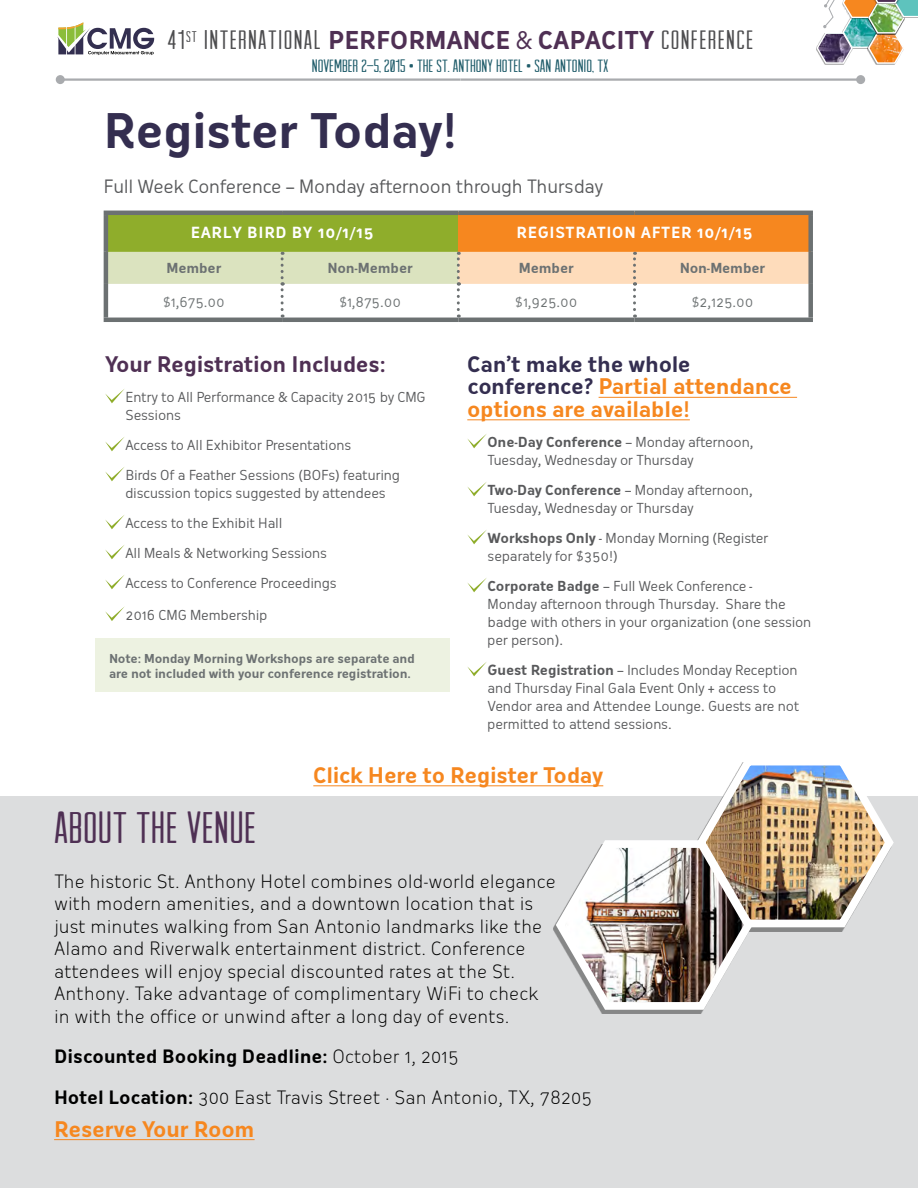
<style>
.page{position:relative;width:918px;height:1188px;background:#fff}
.page>*{position:absolute;margin:0;border:0;box-sizing:border-box;transform-origin:0 0}
.t1{font:700 46.5px "Oceania";letter-spacing:-.01em;color:#342e50}
.t2{font:45px "Arvil Sans";letter-spacing:.01em;color:#4f3054}
.t3{font:27px "Arvil Sans";letter-spacing:.05em;color:#4d4d4f}
.t4{font:700 21px/22.5px "Oceania";letter-spacing:-.015em;color:#f6871f}
.t5{font:700 21px "Oceania";letter-spacing:-.015em;color:#4f3054}
.t6{font:300 18px/22.5px "Oceania";color:#000}
.t7{font:18px "Oceania";letter-spacing:-.02em;color:#58595b}
.t8{font:18px "Arvil Sans";color:#1f5c6a}
.t9{font:700 18px "Oceania";color:#000}
.t10{font:700 15px "Oceania";letter-spacing:.05em;color:#fff}
.t11{font:13.5px/18px "Oceania";letter-spacing:-.02em;color:#58595b}
.t12{font:13.5px "Oceania";color:#6c7172}
.t13{font:700 13.5px "Oceania";letter-spacing:-.01em;color:#6c7172}
.t14{font:700 12px/15px "Oceania";letter-spacing:-.015em;color:#6c7172}
.s1{font-family:"Oceania";font-weight:700;font-size:24px;color:#4f3054}
.s2{font-family:"Oceania";font-size:24px;color:#4f3054}
.s3{color:#342e50}
.s4{font-weight:700}
.s5{font-weight:300}
</style>
<div class="page">
<div style="left:106px;top:213px;width:352px;height:39px;background:#8fad2b"></div>
<div style="left:458px;top:213px;width:353px;height:39px;background:#f6871f"></div>
<hr style="left:104px;top:211px;width:178px;height:4px;background:#6c7172">
<hr style="left:104px;top:215px;width:4px;height:37px;background:#6c7172">
<hr style="left:282px;top:211px;width:176px;height:4px;background:#6c7172">
<hr style="left:458px;top:211px;width:177px;height:4px;background:#6c7172">
<hr style="left:635px;top:211px;width:178px;height:4px;background:#6c7172">
<div style="left:808px;top:215px;width:5px;height:37px;background:#6c7172"></div>
<hr style="left:104px;top:252px;width:4px;height:32px;background:#6c7172">
<div style="left:808px;top:252px;width:5px;height:32px;background:#6c7172"></div>
<hr style="left:104px;top:284px;width:4px;height:34px;background:#6c7172">
<div style="left:808px;top:284px;width:5px;height:34px;background:#6c7172"></div>
<hr style="left:104px;top:318px;width:178px;height:4px;background:#6c7172">
<hr style="left:282px;top:318px;width:176px;height:4px;background:#6c7172">
<hr style="left:458px;top:318px;width:177px;height:4px;background:#6c7172">
<hr style="left:635px;top:318px;width:178px;height:4px;background:#6c7172">
<svg style="left:106px;top:252px;width:705px;height:68px"></svg>
<svg style="left:105px;top:389px;width:19px;height:14px"></svg>
<svg style="left:105px;top:437px;width:19px;height:14px"></svg>
<svg style="left:105px;top:467px;width:19px;height:14px"></svg>
<svg style="left:105px;top:515px;width:19px;height:14px"></svg>
<svg style="left:105px;top:545px;width:19px;height:14px"></svg>
<svg style="left:105px;top:575px;width:19px;height:14px"></svg>
<svg style="left:105px;top:606px;width:20px;height:15px"></svg>
<hr style="left:599px;top:397px;width:198px;height:1px;background:#f6871f">
<hr style="left:467px;top:420px;width:223px;height:1px;background:#f6871f">
<svg style="left:467px;top:434px;width:20px;height:14px"></svg>
<svg style="left:467px;top:482px;width:20px;height:14px"></svg>
<svg style="left:467px;top:530px;width:20px;height:14px"></svg>
<svg style="left:467px;top:578px;width:20px;height:14px"></svg>
<svg style="left:467px;top:662px;width:20px;height:14px"></svg>
<div style="left:95px;top:639px;width:354px;height:53px;background:#edf2e1"></div>
<hr style="left:313px;top:786px;width:290px;height:1px;background:#f6871f">
<div style="left:0;top:796px;width:918px;height:392px;background:#dcddde"></div>
<img style="left:551px;top:762px;width:343px;height:252px">
<div style="left:867px;top:33px;width:37px;height:32px;background:#000;opacity:.39"></div>
<svg style="left:57px;top:22px;width:97px;height:33px"></svg>
<div style="left:816px;top:33px;width:37px;height:32px;background:#000;opacity:.39"></div>
<img style="left:816px;top:0;width:102px;height:64px">
<hr style="left:461px;top:78px;width:400px;height:3px;background:#a9abae">
<div style="left:856px;top:75px;width:9px;height:9px;background:#a9abae;border-radius:50%"></div>
<hr style="left:60px;top:78px;width:400px;height:3px;background:#a9abae">
<div style="left:56px;top:75px;width:9px;height:9px;background:#a9abae;border-radius:50%"></div>
<hr style="left:54px;top:1139px;width:201px;height:1px;background:#f6871f">
<h3 class="t3" style="left:168px;top:25px;width:587px">41<sup>ST</sup> INTERNATIONAL <span class="s1">PERFORMANCE</span> <span class="s2">&amp;</span> <span class="s1">CAPACITY</span> CONFERENCE</h3>
<h3 class="t8" style="left:312px;top:56px;width:298px">NOVEMBER 2–5, 2015 • THE ST. ANTHONY HOTEL • SAN ANTONIO, TX</h3>
<h1 class="t1" style="left:104px;top:104px;width:355px">Register Today!</h1>
<h3 class="t7" style="left:104px;top:175px;width:501px">Full Week Conference – Monday afternoon through Thursday</h3>
<p class="t10" style="left:191px;top:224px;width:184px">EARLY BIRD BY 10/1/15</p>
<p class="t10" style="left:517px;top:224px;width:237px">REGISTRATION AFTER 10/1/15</p>
<p class="t13" style="left:166px;top:260px;width:57px">Member</p>
<p class="t13" style="left:327px;top:260px;width:87px">Non-Member</p>
<p class="t13" style="left:519px;top:260px;width:57px">Member</p>
<p class="t13" style="left:680px;top:260px;width:87px">Non-Member</p>
<p class="t12" style="left:163px;top:294px;width:63px">$1,675.00</p>
<p class="t12" style="left:339px;top:294px;width:63px">$1,875.00</p>
<p class="t12" style="left:515px;top:294px;width:64px">$1,925.00</p>
<p class="t12" style="left:692px;top:294px;width:63px">$2,125.00</p>
<h3 class="t5" style="left:105px;top:352px;width:282px">Your Registration Includes:</h3>
<p class="t11" style="left:125px;top:388px;width:302px">Entry to All Performance &amp; Capacity 2015 by CMG<br>Sessions</p>
<p class="t11" style="left:125px;top:436px;width:227px">Access to All Exhibitor Presentations</p>
<p class="t11" style="left:125px;top:466px;width:276px">Birds Of a Feather Sessions (BOFs) featuring discussion topics suggested by attendees</p>
<p class="t11" style="left:125px;top:514px;width:159px">Access to the Exhibit Hall</p>
<p class="t11" style="left:125px;top:544px;width:203px">All Meals &amp; Networking Sessions</p>
<p class="t11" style="left:125px;top:574px;width:213px">Access to Conference Proceedings</p>
<p class="t11" style="left:125px;top:606px;width:143px">2016 CMG Membership</p>
<p class="t14" style="left:109px;top:651px;width:307px">Note: Monday Morning Workshops are separate and are not included with your conference registration.</p>
<h3 class="t4" style="left:467px;top:353px;width:326px"><span class="s3">Can’t make the whole conference?</span> Partial attendance options are available!</h3>
<p class="t11" style="left:488px;top:433px;width:267px"><span class="s4">One-Day Conference</span> – Monday afternoon,<br>Tuesday, Wednesday or Thursday</p>
<p class="t11" style="left:488px;top:481px;width:267px"><span class="s4">Two-Day Conference</span> – Monday afternoon,<br>Tuesday, Wednesday or Thursday</p>
<p class="t11" style="left:488px;top:529px;width:283px"><span class="s4">Workshops Only</span> - Monday Morning (Register separately for $350!)</p>
<p class="t11" style="left:488px;top:577px;width:325px"><span class="s4">Corporate Badge</span> – Full Week Conference -<br>Monday afternoon through Thursday. Share the badge with others in your organization (one session per person).</p>
<p class="t11" style="left:488px;top:661px;width:313px"><span class="s4">Guest Registration</span> – Includes Monday Reception and Thursday Final Gala Event Only + access to Vendor area and Attendee Lounge. Guests are not permitted to attend sessions.</p>
<h3 class="t4" style="left:313px;top:764px;width:291px">Click Here to Register Today</h3>
<h2 class="t2" style="left:54px;top:802px;width:204px">ABOUT THE VENUE</h2>
<p class="t6" style="left:54px;top:870px;width:503px">The historic St. Anthony Hotel combines old-world elegance with modern amenities, and a downtown location that is just minutes walking from San Antonio landmarks like the Alamo and Riverwalk entertainment district. Conference attendees will enjoy special discounted rates at the St.<br>Anthony. Take advantage of complimentary WiFi to check in with the office or unwind after a long day of events.</p>
<h3 class="t9" style="left:54px;top:1046px;width:406px">Discounted Booking Deadline: <span class="s5">October 1, 2015</span></h3>
<h3 class="t6" style="left:54px;top:1086px;width:540px"><span class="s4">Hotel Location:</span> 300 East Travis Street · San Antonio, TX, 78205</h3>
<h3 class="t4" style="left:54px;top:1118px;width:202px">Reserve Your Room</h3>
</div>
